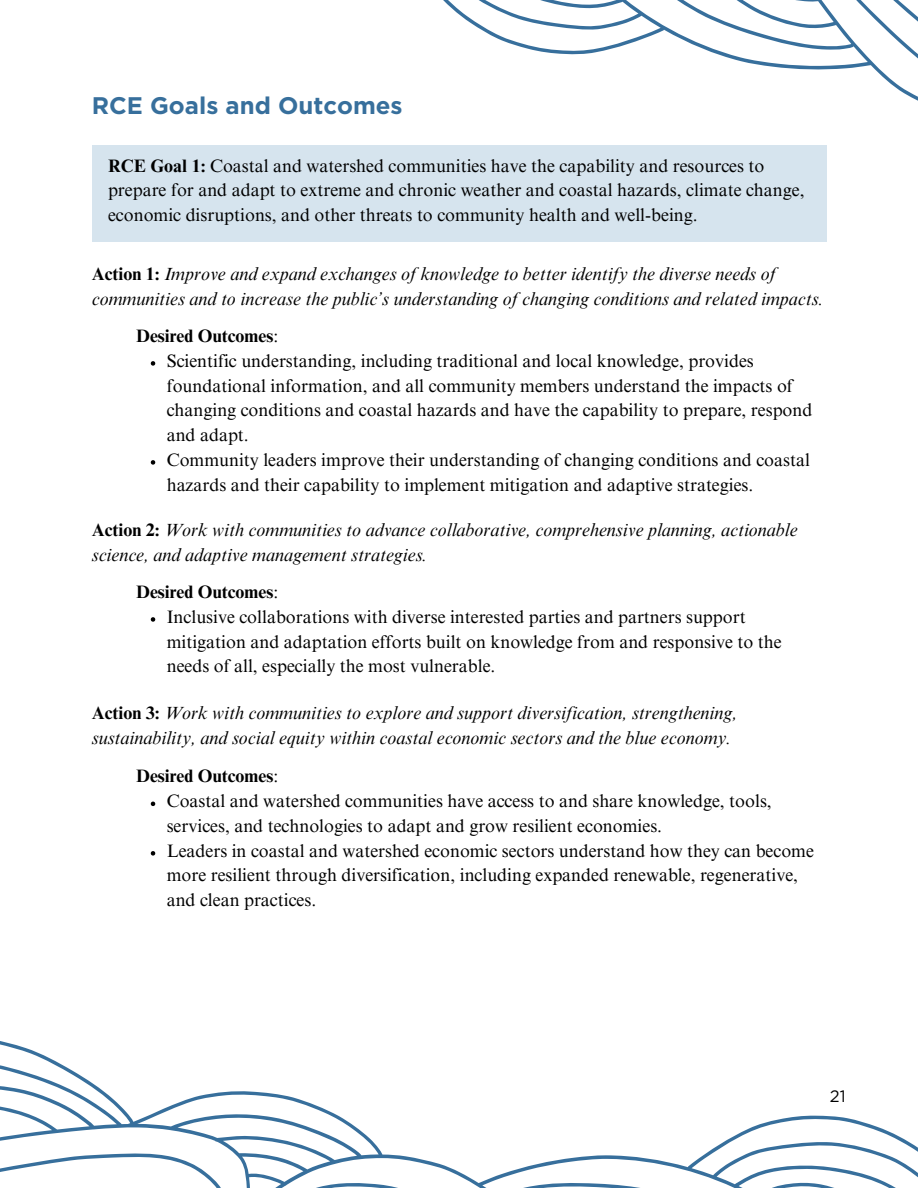
<style>
.page{position:relative;width:918px;height:1188px;background:#fff}
.page>*{position:absolute;margin:0;border:0;box-sizing:border-box;transform-origin:0 0}
.t1{font:700 24px "Gotham";color:#376f9c}
.t2{font:18px/24.8px "Times NRMT Pro";color:#000}
.t3{font:italic 18px/24.8px "Times NRMT Pro";color:#000}
.t4{font:700 18px "Times NRMT Pro";color:#000}
.t5{font:16.5px "Gotham";color:#000}
.s1{font-weight:700}
.s2{font-weight:700;font-style:normal}
.s3{font-weight:400}
</style>
<div class="page">
<svg style="left:443px;top:0;width:475px;height:242px"></svg>
<svg style="left:0;top:852px;width:918px;height:336px"></svg>
<div style="left:92px;top:145px;width:734px;height:97px;background:#d6e4ee"></div>
<svg style="left:151px;top:617px;width:4px;height:5px"></svg>
<svg style="left:151px;top:802px;width:4px;height:4px"></svg>
<svg style="left:151px;top:851px;width:4px;height:5px"></svg>
<svg style="left:151px;top:361px;width:4px;height:5px"></svg>
<svg style="left:151px;top:460px;width:4px;height:5px"></svg>
<p class="t1" style="left:92px;top:90px;width:312px">RCE Goals and Outcomes</p>
<p class="t2" style="left:108px;top:155px;width:698px"><span class="s1">RCE Goal 1:</span> Coastal and watershed communities have the capability and resources to prepare for and adapt to extreme and chronic weather and coastal hazards, climate change, economic disruptions, and other threats to community health and well-being.</p>
<p class="t3" style="left:92px;top:264px;width:733px"><span class="s2">Action 1:</span> Improve and expand exchanges of knowledge to better identify the diverse needs of communities and to increase the public’s understanding of changing conditions and related impacts.</p>
<p class="t4" style="left:136px;top:329px;width:144px">Desired Outcomes<span class="s3">:</span></p>
<p class="t2" style="left:167px;top:350px;width:647px">Scientific understanding, including traditional and local knowledge, provides foundational information, and all community members understand the impacts of changing conditions and coastal hazards and have the capability to prepare, respond and adapt.</p>
<p class="t2" style="left:167px;top:449px;width:645px">Community leaders improve their understanding of changing conditions and coastal hazards and their capability to implement mitigation and adaptive strategies.</p>
<h1 class="t3" style="left:92px;top:520px;width:707px"><span class="s2">Action 2:</span> Work with communities to advance collaborative, comprehensive planning, actionable science, and adaptive management strategies.</h1>
<p class="t4" style="left:136px;top:585px;width:144px">Desired Outcomes<span class="s3">:</span></p>
<p class="t2" style="left:167px;top:607px;width:616px">Inclusive collaborations with diverse interested parties and partners support mitigation and adaptation efforts built on knowledge from and responsive to the needs of all, especially the most vulnerable.</p>
<p class="t3" style="left:92px;top:702px;width:647px"><span class="s2">Action 3:</span> Work with communities to explore and support diversification, strengthening, sustainability, and social equity within coastal economic sectors and the blue economy.</p>
<p class="t4" style="left:136px;top:770px;width:144px">Desired Outcomes<span class="s3">:</span></p>
<p class="t2" style="left:167px;top:791px;width:607px">Coastal and watershed communities have access to and share knowledge, tools, services, and technologies to adapt and grow resilient economies.</p>
<p class="t2" style="left:167px;top:840px;width:649px">Leaders in coastal and watershed economic sectors understand how they can become more resilient through diversification, including expanded renewable, regenerative, and clean practices.</p>
<p class="t5" style="left:830px;top:1086px;width:17px">21</p>
</div>
